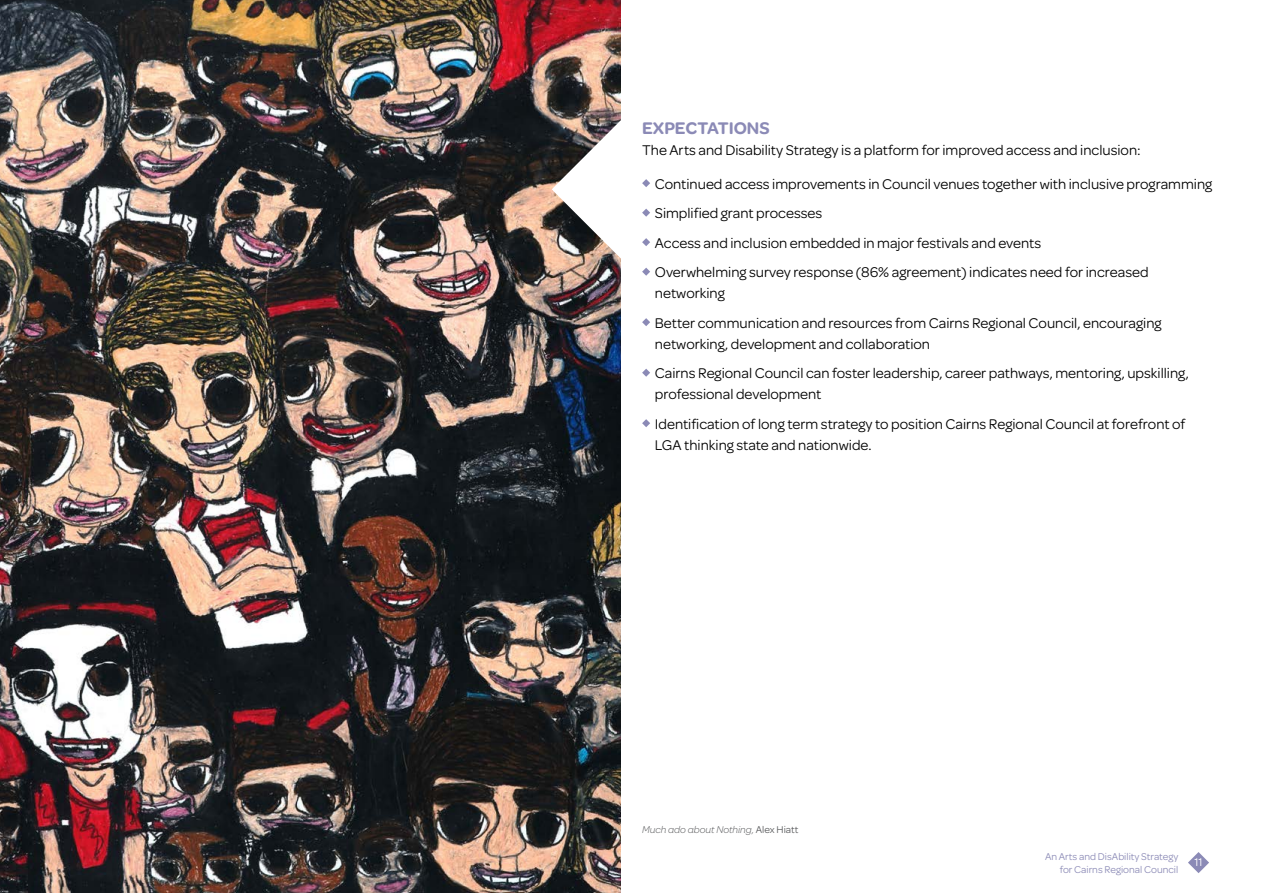
<style>
.page{position:relative;width:1263px;height:893px;background:#fff}
.page>*{position:absolute;margin:0;border:0;box-sizing:border-box;transform-origin:0 0}
.t1{font:600 18px "Omnes";color:#8b8ab6}
.t2{font:15px/29.5px "Omnes";color:#000}
.t3{font:12px "Omnes";color:#fff}
.t4{font:10.5px/12.6px "Omnes";color:#8b8ab6;text-align:right}
.t5{font:italic 300 10.5px "Omnes";color:#58595b}
.s1{font-weight:400;font-style:normal}
</style>
<div class="page">
<svg style="left:1188px;top:852px;width:21px;height:21px"></svg>
<img style="left:0;top:0;width:621px;height:893px">
<svg style="left:552px;top:120px;width:98px;height:138px"></svg>
<svg style="left:642px;top:268px;width:8px;height:8px"></svg>
<svg style="left:642px;top:318px;width:8px;height:8px"></svg>
<svg style="left:642px;top:369px;width:8px;height:8px"></svg>
<svg style="left:642px;top:419px;width:8px;height:8px"></svg>
<p class="t1" style="left:642px;top:118px;width:129px">EXPECTATIONS</p>
<p class="t2" style="left:642px;top:135px;width:500px">The Arts and Disability Strategy is a platform for improved access and inclusion:</p>
<p class="t2" style="left:655px;top:169px;width:559px">Continued access improvements in Council venues together with inclusive programming Simplified grant processes<br>Access and inclusion embedded in major festivals and events<br>Overwhelming survey response (86% agreement) indicates need for increased</p>
<p class="t2" style="left:655px;top:278px;width:508px">networking<br>Better communication and resources from Cairns Regional Council, encouraging</p>
<p class="t2" style="left:655px;top:329px;width:535px">networking, development and collaboration<br>Cairns Regional Council can foster leadership, career pathways, mentoring, upskilling,</p>
<p class="t2" style="left:655px;top:379px;width:532px">professional development<br>Identification of long term strategy to position Cairns Regional Council at forefront of</p>
<p class="t2" style="left:655px;top:430px;width:218px">LGA thinking state and nationwide.</p>
<p class="t5" style="left:642px;top:824px;width:158px">Much ado about Nothing, <span class="s1">Alex Hiatt</span></p>
<p class="t4" style="left:1045px;top:850px;width:135px">An Arts and DisAbility Strategy for Cairns Regional Council</p>
<p class="t3" style="left:1194px;top:855px;width:10px">11</p>
</div>
